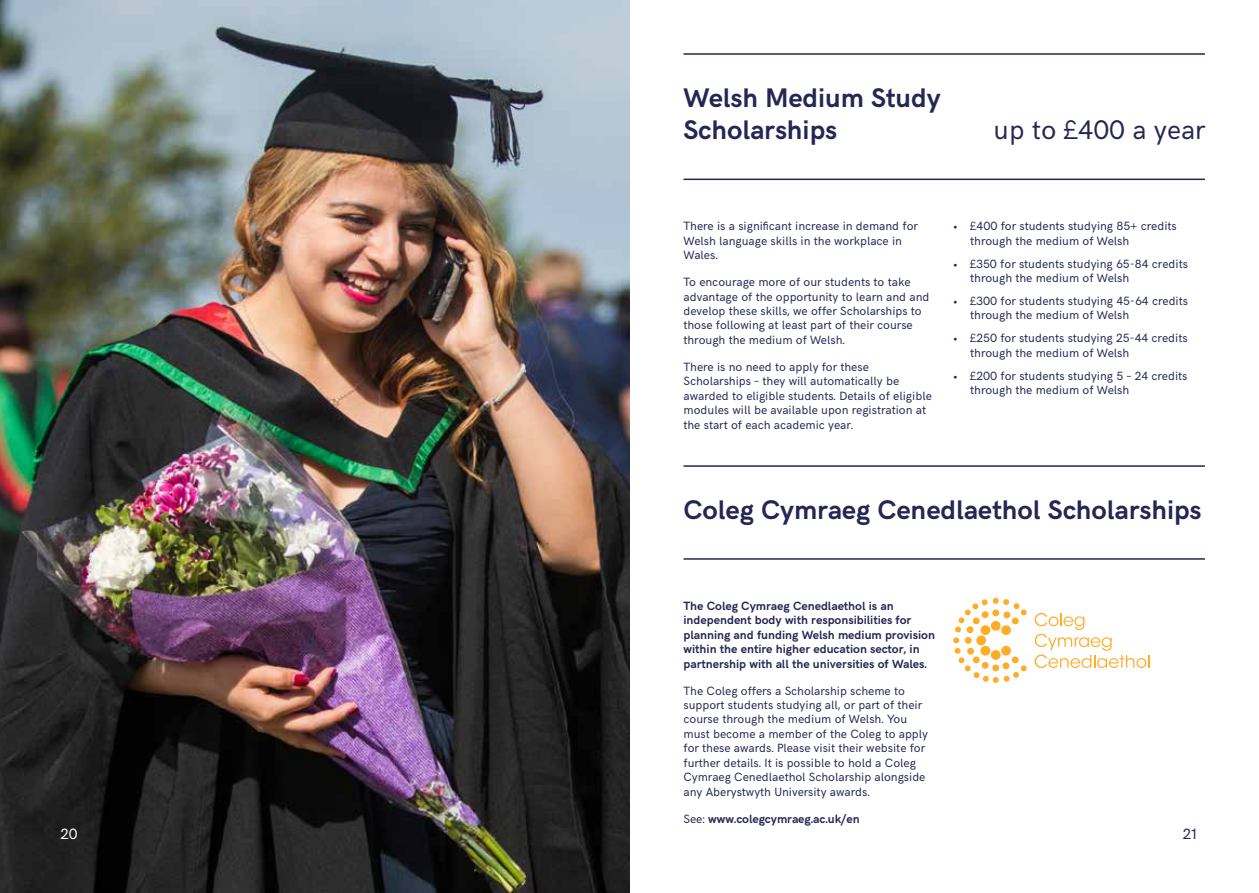
<style>
.page{position:relative;width:1259px;height:893px;background:#fff}
.page>*{position:absolute;margin:0;border:0;box-sizing:border-box;transform-origin:0 0}
.t1{font:700 27px/32.4px "HK Grotesk";color:#242753}
.t2{font:27px "HK Grotesk";color:#242753}
.t3{font:15px "HK Grotesk";color:#fff}
.t4{font:15px "HK Grotesk";color:#242753}
.t5{font:12px/14.4px "HK Grotesk";color:#242753}
.t6{font:700 12px/14.4px "HK Grotesk";color:#242753}
.s1{font-weight:400}
</style>
<div class="page">
<img style="left:0;top:0;width:629px;height:893px">
<hr style="left:683px;top:179px;width:522px;height:1px;background:#242753">
<hr style="left:683px;top:53px;width:522px;height:2px;background:#242753">
<hr style="left:683px;top:558px;width:522px;height:2px;background:#242753">
<hr style="left:683px;top:465px;width:522px;height:2px;background:#242753">
<svg style="left:1034px;top:613px;width:115px;height:55px"></svg>
<svg style="left:953px;top:598px;width:74px;height:85px"></svg>
<h1 class="t1" style="left:683px;top:79px;width:259px">Welsh Medium Study<br>Scholarships</h1>
<h1 class="t2" style="left:993px;top:110px;width:213px">up to £400 a year</h1>
<p class="t5" style="left:683px;top:218px;width:236px">There is a significant increase in demand for<br>Welsh language skills in the workplace in<br>Wales.</p>
<p class="t5" style="left:683px;top:274px;width:247px">To encourage more of our students to take advantage of the opportunity to learn and and develop these skills, we offer Scholarships to those following at least part of their course through the medium of Welsh.</p>
<p class="t5" style="left:683px;top:359px;width:250px">There is no need to apply for these Scholarships – they will automatically be awarded to eligible students. Details of eligible modules will be available upon registration at the start of each academic year.</p>
<p class="t5" style="left:970px;top:218px;width:208px;text-indent:-17px">• £400 for students studying 85+ credits through the medium of Welsh</p>
<p class="t5" style="left:970px;top:255px;width:219px;text-indent:-17px">• £350 for students studying 65-84 credits through the medium of Welsh</p>
<p class="t5" style="left:970px;top:293px;width:219px;text-indent:-17px">• £300 for students studying 45-64 credits through the medium of Welsh</p>
<p class="t5" style="left:970px;top:330px;width:219px;text-indent:-17px">• £250 for students studying 25-44 credits through the medium of Welsh</p>
<p class="t5" style="left:970px;top:367px;width:219px;text-indent:-17px">• £200 for students studying 5 – 24 credits through the medium of Welsh</p>
<h1 class="t1" style="left:683px;top:491px;width:519px">Coleg Cymraeg Cenedlaethol Scholarships</h1>
<p class="t6" style="left:683px;top:598px;width:253px">The Coleg Cymraeg Cenedlaethol is an independent body with responsibilities for planning and funding Welsh medium provision within the entire higher education sector, in partnership with all the universities of Wales.</p>
<p class="t5" style="left:683px;top:682px;width:246px">The Coleg offers a Scholarship scheme to support students studying all, or part of their course through the medium of Welsh. You must become a member of the Coleg to apply for these awards. Please visit their website for further details. It is possible to hold a Coleg Cymraeg Cenedlaethol Scholarship alongside any Aberystwyth University awards.</p>
<p class="t6" style="left:683px;top:810px;width:178px"><span class="s1">See:</span> www.colegcymraeg.ac.uk/en</p>
<p class="t3" style="left:60px;top:822px;width:19px">20</p>
<p class="t4" style="left:1183px;top:822px;width:16px">21</p>
</div>
